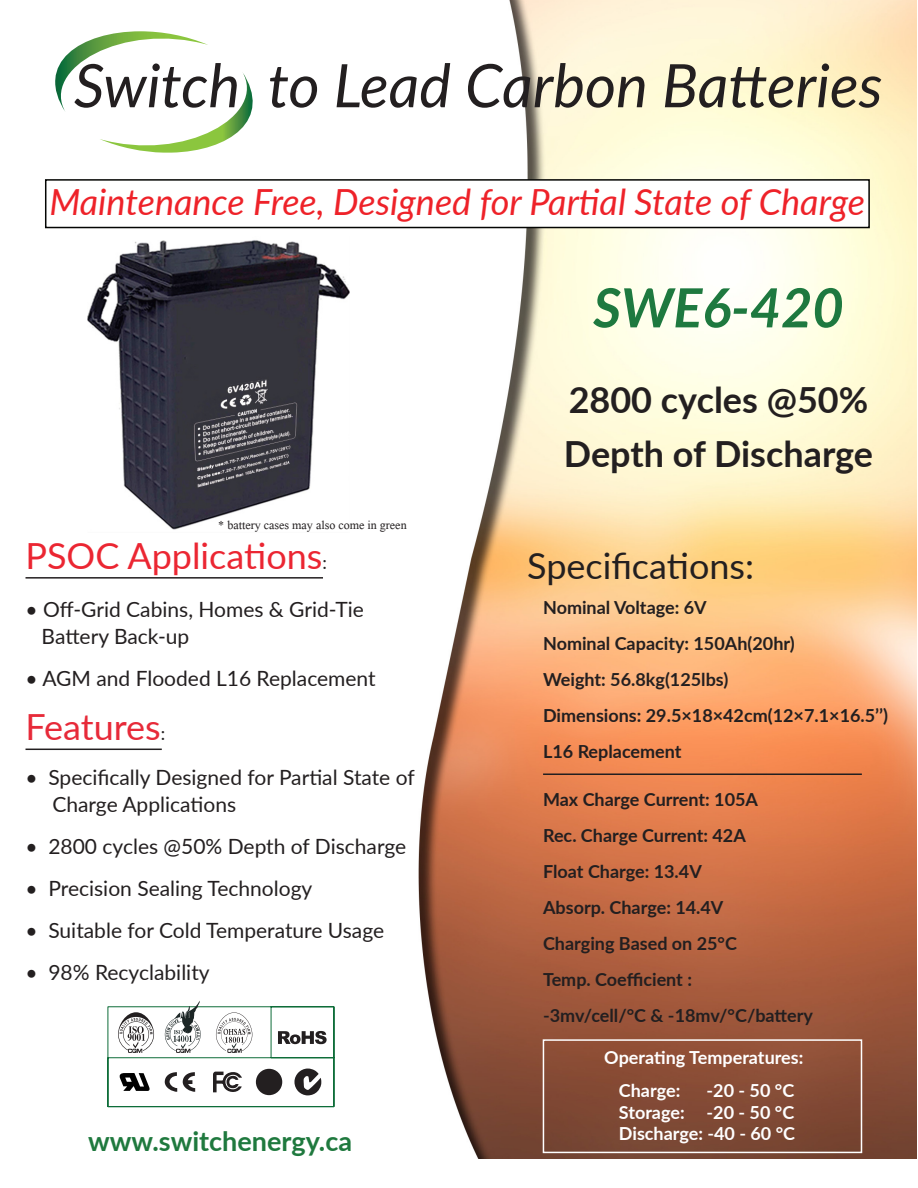
<style>
.page{position:relative;width:918px;height:1188px;background:#fff}
.page>*{position:absolute;margin:0;border:0;box-sizing:border-box;transform-origin:0 0}
.t1{font:italic 60px "Lato";color:#231f20}
.t2{font:italic 700 54px "Lato";color:#1e793f}
.t3{font:italic 36px "Lato";color:#ee2229}
.t4{font:700 36px "Lato";color:#231f20}
.t5{font:36px "Lato";color:#eb2632}
.t6{font:36px "Lato";color:#231f20}
.t7{font:36px "Lato";color:#e72a39}
.t8{font:700 27px "Lato";color:#1f793e}
.t9{font:21px "Lato";color:#231f20}
.t10{font:700 18px "Lato";color:#231f20}
.t11{font:700 18px "Lato";color:#fff}
.t12{font:18px "Microsoft Himalaya";color:#231f20}
.s1{font-size:18px;color:#231f20}
</style>
<div class="page">
<img style="left:25px;top:0;width:891px;height:1158px">
<hr style="left:26px;top:577px;width:297px;height:2px;background:#231f20">
<svg style="left:107px;top:1001px;width:228px;height:106px"></svg>
<svg style="left:33px;top:21px;width:241px;height:142px"></svg>
<div style="left:45px;top:179px;width:825px;height:49px;background:#fff;border:2px solid #040503"></div>
<hr style="left:26px;top:749px;width:136px;height:1px;background:#231f20">
<hr style="left:543px;top:773px;width:319px;height:2px;background:#231f20">
<div style="left:543px;top:1039px;width:319px;height:114px;border:2px solid #fff"></div>
<img style="left:87px;top:237px;width:263px;height:296px">
<p class="t1" style="left:74px;top:43px;width:810px">Switch to Lead Carbon Batteries</p>
<p class="t3" style="left:49px;top:177px;width:817px">Maintenance Free, Designed for Partial State of Charge</p>
<p class="t2" style="left:593px;top:268px;width:252px">SWE6-420</p>
<p class="t12" style="left:218px;top:512px;width:190px">* battery cases may also come in green</p>
<p class="t5" style="left:26px;top:530px;width:303px">PSOC Applications<span class="s1">:</span></p>
<p class="t9" style="left:26px;top:594px;width:340px">• Off-Grid Cabins, Homes &amp; Grid-Tie</p>
<p class="t9" style="left:42px;top:621px;width:149px">Battery Back-up</p>
<p class="t9" style="left:26px;top:663px;width:352px">• AGM and Flooded L16 Replacement</p>
<p class="t7" style="left:26px;top:701px;width:141px">Features<span class="s1">:</span></p>
<p class="t9" style="left:26px;top:762px;width:391px">• Specifically Designed for Partial State of</p>
<p class="t9" style="left:52px;top:789px;width:185px">Charge Applications</p>
<p class="t9" style="left:26px;top:831px;width:382px">• 2800 cycles @50% Depth of Discharge</p>
<p class="t9" style="left:26px;top:873px;width:288px">• Precision Sealing Technology</p>
<p class="t9" style="left:26px;top:915px;width:360px">• Suitable for Cold Temperature Usage</p>
<p class="t9" style="left:26px;top:957px;width:186px">• 98% Recyclability</p>
<p class="t8" style="left:88px;top:1121px;width:266px">www.switchenergy.ca</p>
<p class="t4" style="left:569px;top:374px;width:301px">2800 cycles @50%</p>
<p class="t4" style="left:564px;top:428px;width:311px">Depth of Discharge</p>
<p class="t6" style="left:527px;top:540px;width:228px">Specifications:</p>
<p class="t10" style="left:543px;top:594px;width:165px">Nominal Voltage: 6V</p>
<p class="t10" style="left:543px;top:630px;width:253px">Nominal Capacity: 150Ah(20hr)</p>
<p class="t10" style="left:543px;top:666px;width:187px">Weight: 56.8kg(125lbs)</p>
<p class="t10" style="left:543px;top:702px;width:347px">Dimensions: 29.5×18×42cm(12×7.1×16.5’’)</p>
<p class="t10" style="left:543px;top:738px;width:140px">L16 Replacement</p>
<p class="t10" style="left:543px;top:786px;width:217px">Max Charge Current: 105A</p>
<p class="t10" style="left:543px;top:822px;width:204px">Rec. Charge Current: 42A</p>
<p class="t10" style="left:543px;top:858px;width:160px">Float Charge: 13.4V</p>
<p class="t10" style="left:543px;top:894px;width:182px">Absorp. Charge: 14.4V</p>
<p class="t10" style="left:543px;top:930px;width:195px">Charging Based on 25°C</p>
<p class="t10" style="left:543px;top:966px;width:150px">Temp. Coefficient :</p>
<p class="t10" style="left:543px;top:1002px;width:271px">-3mv/cell/°C &amp; -18mv/°C/battery</p>
<p class="t11" style="left:604px;top:1044px;width:201px">Operating Temperatures:</p>
<p class="t11" style="left:619px;top:1077px;width:63px">Charge:</p>
<p class="t11" style="left:707px;top:1077px;width:89px">-20 - 50 °C</p>
<p class="t11" style="left:619px;top:1099px;width:177px">Storage: -20 - 50 °C</p>
<p class="t11" style="left:619px;top:1121px;width:178px">Discharge: -40 - 60 °C</p>
</div>
